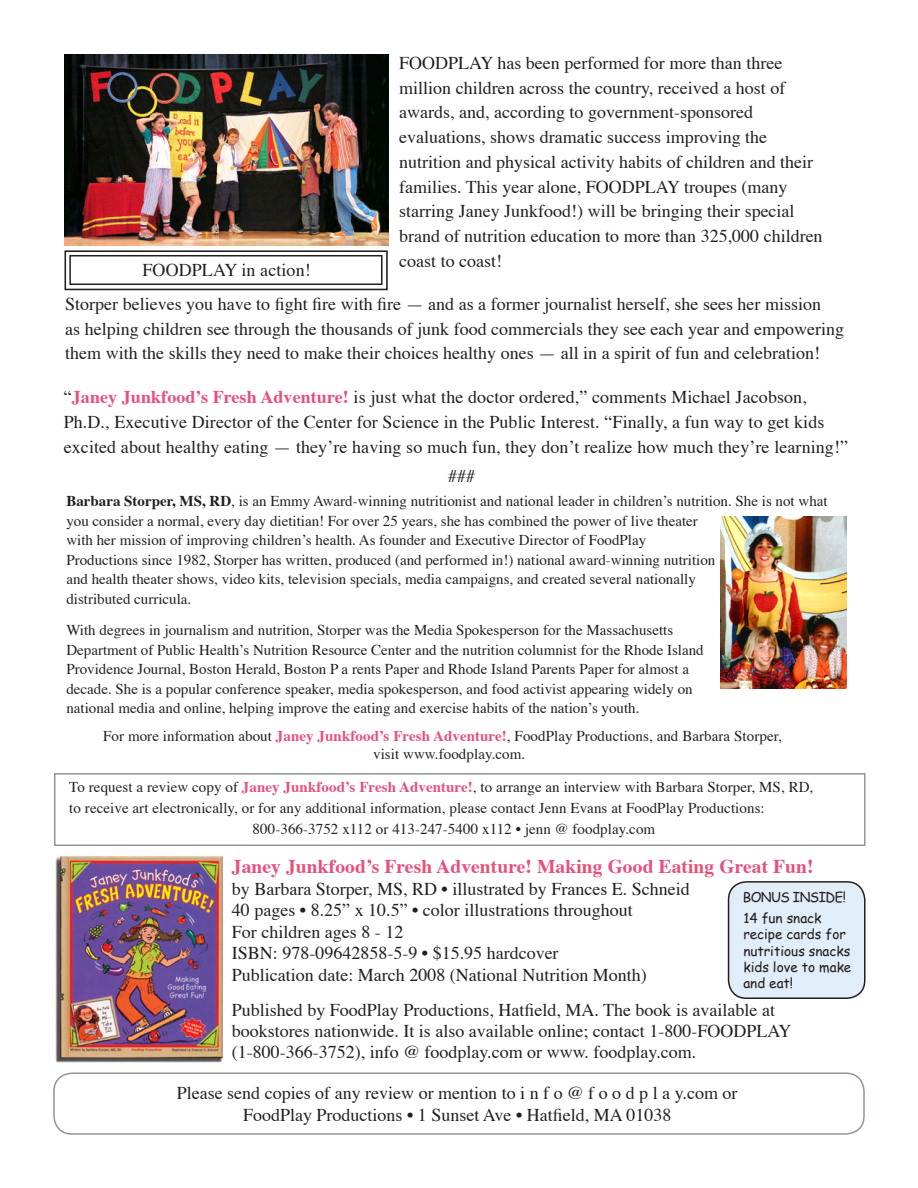
<style>
.page{position:relative;width:918px;height:1188px;background:#fff}
.page>*{position:absolute;margin:0;border:0;box-sizing:border-box;transform-origin:0 0}
.t1{font:700 19.5px "Times";letter-spacing:.005em;color:#e84f79}
.t2{font:18px "Times";color:#231f20}
.t3{font:15px/19.5px "Times";color:#231f20}
.t4{font:13.5px/16.2px "Comic Sans MS";color:#231f20}
.t5{font:13.5px "Comic Sans MS";letter-spacing:-.04em;color:#231f20}
.s1{font-weight:700;color:#e84f79}
.s2{font-weight:700}
</style>
<div class="page">
<div style="left:69px;top:255px;width:313px;height:30px;border:2px solid #231f20"></div>
<div style="left:65px;top:250px;width:323px;height:40px;border:2px solid #231f20"></div>
<img style="left:64px;top:54px;width:324px;height:192px">
<img style="left:720px;top:516px;width:126px;height:173px">
<img style="left:56px;top:855px;width:167px;height:207px">
<div style="left:729px;top:882px;width:136px;height:116px;background:#e1edf8;border-radius:18px"></div>
<div style="left:728px;top:881px;width:137px;height:118px;border:2px solid #231f20;border-radius:18px"></div>
<div style="left:53px;top:1072px;width:812px;height:63px;border:2px solid #939598;border-radius:18px"></div>
<div style="left:54px;top:773px;width:812px;height:73px;border:2px solid #939598"></div>
<p class="t2" style="left:399px;top:46px;width:385px">FOODPLAY has been performed for more than three</p>
<p class="t2" style="left:399px;top:71px;width:388px">million children across the country, received a host of</p>
<p class="t2" style="left:399px;top:96px;width:355px">awards, and, according to government-sponsored</p>
<p class="t2" style="left:399px;top:120px;width:369px">evaluations, shows dramatic success improving the</p>
<p class="t2" style="left:399px;top:145px;width:415px">nutrition and physical activity habits of children and their</p>
<p class="t2" style="left:399px;top:170px;width:390px">families. This year alone, FOODPLAY troupes (many</p>
<p class="t2" style="left:399px;top:195px;width:397px">starring Janey Junkfood!) will be bringing their special</p>
<p class="t2" style="left:399px;top:219px;width:425px">brand of nutrition education to more than 325,000 children</p>
<p class="t2" style="left:399px;top:244px;width:104px">coast to coast!</p>
<p class="t2" style="left:65px;top:287px;width:757px">Storper believes you have to fight fire with fire — and as a former journalist herself, she sees her mission</p>
<p class="t2" style="left:65px;top:312px;width:780px">as helping children see through the thousands of junk food commercials they see each year and empowering</p>
<p class="t2" style="left:65px;top:336px;width:756px">them with the skills they need to make their choices healthy ones — all in a spirit of fun and celebration!</p>
<p class="t2" style="left:64px;top:381px;width:745px">“<span class="s1">Janey Junkfood’s Fresh Adventure!</span> is just what the doctor ordered,” comments Michael Jacobson,</p>
<p class="t2" style="left:64px;top:405px;width:762px">Ph.D., Executive Director of the Center for Science in the Public Interest. “Finally, a fun way to get kids</p>
<p class="t2" style="left:64px;top:430px;width:786px">excited about healthy eating — they’re having so much fun, they don’t realize how much they’re learning!”</p>
<p class="t2" style="left:448px;top:459px;width:29px">###</p>
<p class="t2" style="left:143px;top:253px;width:170px">FOODPLAY in action!</p>
<p class="t3" style="left:66px;top:490px;width:763px"><span class="s2">Barbara Storper, MS, RD</span>, is an Emmy Award-winning nutritionist and national leader in children’s nutrition. She is not what you consider a normal, every day dietitian! For over 25 years, she has combined the power of live theater</p>
<p class="t3" style="left:66px;top:529px;width:581px">with her mission of improving children’s health. As founder and Executive Director of FoodPlay</p>
<p class="t3" style="left:66px;top:549px;width:651px">Productions since 1982, Storper has written, produced (and performed in!) national award-winning nutrition</p>
<p class="t3" style="left:66px;top:568px;width:631px">and health theater shows, video kits, television specials, media campaigns, and created several nationally</p>
<p class="t3" style="left:66px;top:588px;width:126px">distributed curricula.</p>
<p class="t3" style="left:66px;top:619px;width:608px">With degrees in journalism and nutrition, Storper was the Media Spokesperson for the Massachusetts</p>
<p class="t3" style="left:66px;top:639px;width:639px">Department of Public Health’s Nutrition Resource Center and the nutrition columnist for the Rhode Island</p>
<p class="t3" style="left:66px;top:658px;width:624px">Providence Journal, Boston Herald, Boston P a rents Paper and Rhode Island Parents Paper for almost a</p>
<p class="t3" style="left:66px;top:678px;width:628px">decade. She is a popular conference speaker, media spokesperson, and food activist appearing widely on</p>
<p class="t3" style="left:66px;top:697px;width:575px">national media and online, helping improve the eating and exercise habits of the nation’s youth.</p>
<p class="t3" style="left:103px;top:725px;width:680px">For more information about <span class="s1">Janey Junkfood’s Fresh Adventure!</span>, FoodPlay Productions, and Barbara Storper,</p>
<p class="t3" style="left:373px;top:743px;width:154px">visit www.foodplay.com.</p>
<p class="t3" style="left:69px;top:776px;width:746px">To request a review copy of <span class="s1">Janey Junkfood’s Fresh Adventure!</span>, to arrange an interview with Barbara Storper, MS, RD,</p>
<p class="t3" style="left:69px;top:797px;width:697px">to receive art electronically, or for any additional information, please contact Jenn Evans at FoodPlay Productions:</p>
<p class="t3" style="left:253px;top:818px;width:404px">800-366-3752 x112 or 413-247-5400 x112 • jenn @ foodplay.com</p>
<p class="t1" style="left:232px;top:848px;width:583px">Janey Junkfood’s Fresh Adventure! Making Good Eating Great Fun!</p>
<p class="t2" style="left:232px;top:872px;width:460px">by Barbara Storper, MS, RD • illustrated by Frances E. Schneid</p>
<p class="t2" style="left:232px;top:893px;width:403px">40 pages • 8.25” x 10.5” • color illustrations throughout</p>
<p class="t2" style="left:232px;top:915px;width:173px">For children ages 8 - 12</p>
<p class="t2" style="left:232px;top:937px;width:328px">ISBN: 978-09642858-5-9 • $15.95 hardcover</p>
<p class="t2" style="left:232px;top:958px;width:416px">Publication date: March 2008 (National Nutrition Month)</p>
<p class="t2" style="left:232px;top:993px;width:545px">Published by FoodPlay Productions, Hatfield, MA. The book is available at</p>
<p class="t2" style="left:232px;top:1014px;width:561px">bookstores nationwide. It is also available online; contact 1-800-FOODPLAY</p>
<p class="t2" style="left:232px;top:1035px;width:466px">(1-800-366-3752), info @ foodplay.com or www. foodplay.com.</p>
<p class="t5" style="left:743px;top:887px;width:105px">BONUS INSIDE!</p>
<p class="t4" style="left:743px;top:910px;width:109px">14 fun snack recipe cards for nutritious snacks kids love to make and eat!</p>
<p class="t2" style="left:177px;top:1076px;width:562px">Please send copies of any review or mention to i n f o @ f o o d p l a y.com or</p>
<p class="t2" style="left:243px;top:1098px;width:430px">FoodPlay Productions • 1 Sunset Ave • Hatfield, MA 01038</p>
</div>
